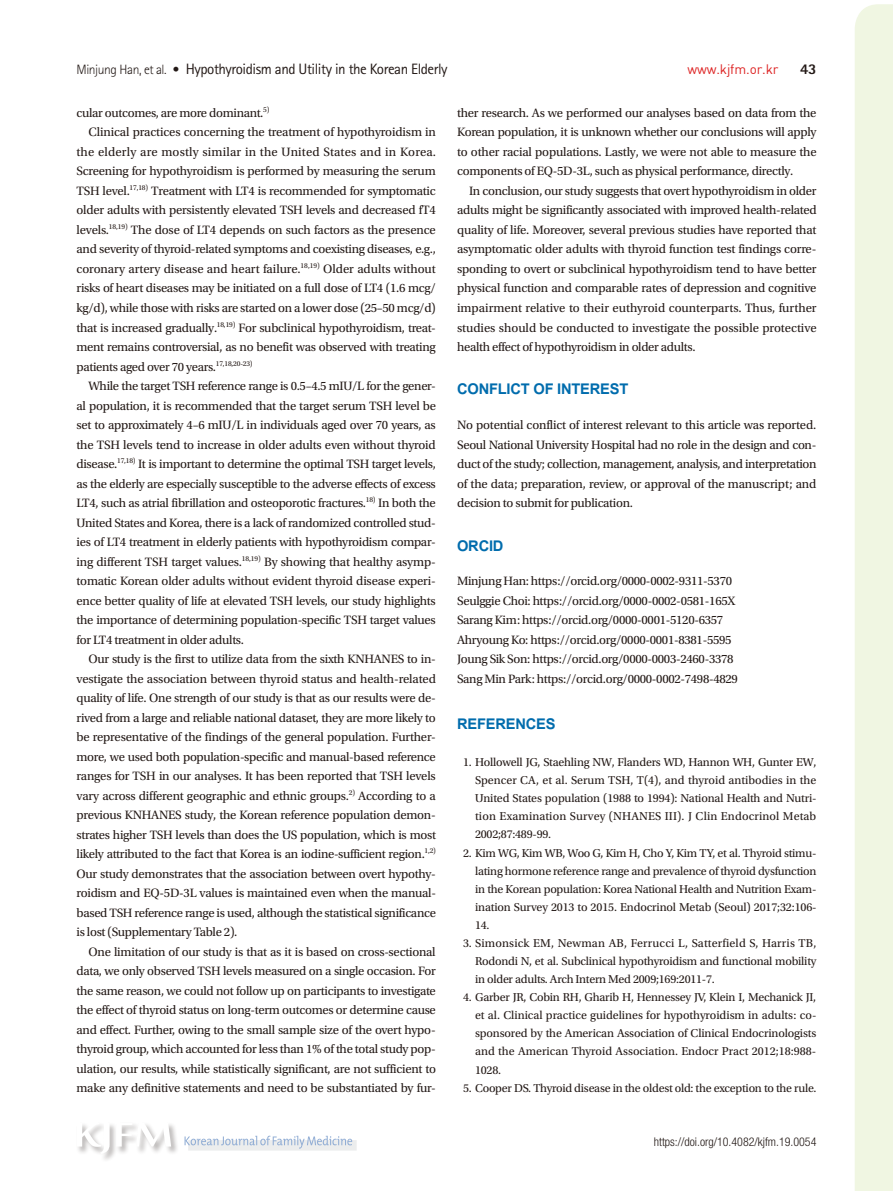
<style>
.page{position:relative;width:893px;height:1191px;background:#fff}
.page>*{position:absolute;margin:0;border:0;box-sizing:border-box;transform-origin:0 0}
.서론{font:700 20.4px "Utsaah";letter-spacing:-.01em;color:#006cad}
.t1{font:15px "Rotis Sans Serif Std";letter-spacing:-.03em;color:#231916}
.t2{font:800 15px "Rotis Sans Serif Std";color:#231916}
.t3{font:13.5px "Dinreg";letter-spacing:-.01em;color:#dd2424}
.본문{font:12.75px/19.5px "Utopia Std";letter-spacing:-.025em;color:#231916;text-align:justify}
.t4{font:12px/18px "Utopia Std";letter-spacing:-.015em;color:#231916;text-align:justify}
.t5{font:300 condensed 12px "Helvetica Neue LT Std";color:#231916}
.s1{font-weight:300;font-size:13.5px}
</style>
<div class="page">
<div style="left:855px;top:4px;width:38px;height:1187px;background:#f0f6e2"></div>
<div style="left:188px;top:1140px;width:169px;height:10px;background:#eceded"></div>
<svg style="left:185px;top:1135px;width:167px;height:13px"></svg>
<div style="left:76px;top:1122px;width:104px;height:40px;background:#231916;opacity:.3"></div>
<svg style="left:77px;top:1122px;width:94px;height:32px"></svg>
<p class="t1" style="left:77px;top:60px;width:373px"><span class="s1">Minjung Han, et al. •</span> Hypothyroidism and Utility in the Korean Elderly</p>
<p class="t3" style="left:687px;top:61px;width:93px">www.kjfm.or.kr</p>
<p class="t2" style="left:800px;top:60px;width:18px">43</p>
<p class="본문" style="left:77px;top:103px;width:194px">cular outcomes, are more dominant.<sup>5)</sup></p>
<p class="본문" style="left:77px;top:123px;width:361px;text-indent:12px">Clinical practices concerning the treatment of hypothyroidism in the elderly are mostly similar in the United States and in Korea.<br>Screening for hypothyroidism is performed by measuring the serum TSH level.<sup>17,18)</sup> Treatment with LT4 is recommended for symptomatic older adults with persistently elevated TSH levels and decreased fT4 levels.<sup>18,19)</sup> The dose of LT4 depends on such factors as the presence and severity of thyroid-related symptoms and coexisting diseases, e.g., coronary artery disease and heart failure.<sup>18,19)</sup> Older adults without risks of heart diseases may be initiated on a full dose of LT4 (1.6 mcg/ kg/d), while those with risks are started on a lower dose (25–50 mcg/d) that is increased gradually.<sup>18,19)</sup> For subclinical hypothyroidism, treat&shy;ment remains controversial, as no benefit was observed with treating patients aged over 70 years.<sup>17,18,20-23)</sup></p>
<p class="본문" style="left:77px;top:376px;width:361px;text-indent:12px">While the target TSH reference range is 0.5–4.5 mIU/L for the gener&shy;al population, it is recommended that the target serum TSH level be set to approximately 4–6 mIU/L in individuals aged over 70 years, as the TSH levels tend to increase in older adults even without thyroid disease.<sup>17,18)</sup> It is important to determine the optimal TSH target levels, as the elderly are especially susceptible to the adverse effects of excess LT4, such as atrial fibrillation and osteoporotic fractures.<sup>18)</sup> In both the United States and Korea, there is a lack of randomized controlled stud&shy;ies of LT4 treatment in elderly patients with hypothyroidism compar&shy;ing different TSH target values.<sup>18,19)</sup> By showing that healthy asymp&shy;tomatic Korean older adults without evident thyroid disease experi&shy;ence better quality of life at elevated TSH levels, our study highlights the importance of determining population-specific TSH target values for LT4 treatment in older adults.</p>
<p class="본문" style="left:77px;top:649px;width:361px;text-indent:12px">Our study is the first to utilize data from the sixth KNHANES to in&shy;vestigate the association between thyroid status and health-related quality of life. One strength of our study is that as our results were de&shy;rived from a large and reliable national dataset, they are more likely to be representative of the findings of the general population. Further&shy;more, we used both population-specific and manual-based reference ranges for TSH in our analyses. It has been reported that TSH levels vary across different geographic and ethnic groups.<sup>2)</sup> According to a previous KNHANES study, the Korean reference population demon&shy;strates higher TSH levels than does the US population, which is most likely attributed to the fact that Korea is an iodine-sufficient region.<sup>1,2)<br></sup>Our study demonstrates that the association between overt hypothy&shy;roidism and EQ-5D-3L values is maintained even when the manual&shy;based TSH reference range is used, although the statistical significance is lost (Supplementary Table 2).</p>
<p class="본문" style="left:77px;top:942px;width:361px;text-indent:12px">One limitation of our study is that as it is based on cross-sectional data, we only observed TSH levels measured on a single occasion. For the same reason, we could not follow up on participants to investigate the effect of thyroid status on long-term outcomes or determine cause and effect. Further, owing to the small sample size of the overt hypo&shy;thyroid group, which accounted for less than 1% of the total study pop&shy;ulation, our results, while statistically significant, are not sufficient to make any definitive statements and need to be substantiated by fur-</p>
<p class="본문" style="left:457px;top:103px;width:361px">ther research. As we performed our analyses based on data from the Korean population, it is unknown whether our conclusions will apply to other racial populations. Lastly, we were not able to measure the components of EQ-5D-3L, such as physical performance, directly.</p>
<p class="본문" style="left:457px;top:181px;width:361px;text-indent:12px">In conclusion, our study suggests that overt hypothyroidism in older adults might be significantly associated with improved health-related quality of life. Moreover, several previous studies have reported that asymptomatic older adults with thyroid function test findings corre&shy;sponding to overt or subclinical hypothyroidism tend to have better physical function and comparable rates of depression and cognitive impairment relative to their euthyroid counterparts. Thus, further studies should be conducted to investigate the possible protective health effect of hypothyroidism in older adults.</p>
<p class="서론" style="left:457px;top:379px;width:173px">CONFLICT OF INTEREST</p>
<p class="본문" style="left:457px;top:415px;width:361px">No potential conflict of interest relevant to this article was reported.<br>Seoul National University Hospital had no role in the design and con&shy;duct of the study; collection, management, analysis, and interpretation of the data; preparation, review, or approval of the manuscript; and decision to submit for publication.</p>
<p class="서론" style="left:457px;top:535px;width:48px">ORCID</p>
<p class="본문" style="left:457px;top:571px;width:276px">Minjung Han: https://orcid.org/0000-0002-9311-5370</p>
<p class="본문" style="left:457px;top:591px;width:280px">Seulggie Choi: https://orcid.org/0000-0002-0581-165X</p>
<p class="본문" style="left:457px;top:610px;width:268px">Sarang Kim: https://orcid.org/0000-0001-5120-6357</p>
<p class="본문" style="left:457px;top:630px;width:276px">Ahryoung Ko: https://orcid.org/0000-0001-8381-5595</p>
<p class="본문" style="left:457px;top:649px;width:278px">Joung Sik Son: https://orcid.org/0000-0003-2460-3378</p>
<p class="본문" style="left:457px;top:669px;width:282px">Sang Min Park: https://orcid.org/0000-0002-7498-4829</p>
<p class="서론" style="left:457px;top:714px;width:100px">REFERENCES</p>
<p class="t4" style="left:475px;top:753px;width:343px;text-indent:-12px">1. Hollowell JG, Staehling NW, Flanders WD, Hannon WH, Gunter EW, Spencer CA, et al. Serum TSH, T(4), and thyroid antibodies in the United States population (1988 to 1994): National Health and Nutri&shy;tion Examination Survey (NHANES III). J Clin Endocrinol Metab 2002;87:489-99.</p>
<p class="t4" style="left:475px;top:844px;width:343px;text-indent:-12px">2. Kim WG, Kim WB, Woo G, Kim H, Cho Y, Kim TY, et al. Thyroid stimu&shy;lating hormone reference range and prevalence of thyroid dysfunction in the Korean population: Korea National Health and Nutrition Exam&shy;ination Survey 2013 to 2015. Endocrinol Metab (Seoul) 2017;32:106- 14.</p>
<p class="t4" style="left:475px;top:934px;width:343px;text-indent:-12px">3. Simonsick EM, Newman AB, Ferrucci L, Satterfield S, Harris TB, Rodondi N, et al. Subclinical hypothyroidism and functional mobility in older adults. Arch Intern Med 2009;169:2011-7.</p>
<p class="t4" style="left:475px;top:988px;width:343px;text-indent:-12px">4. Garber JR, Cobin RH, Gharib H, Hennessey JV, Klein I, Mechanick JI, et al. Clinical practice guidelines for hypothyroidism in adults: co&shy;sponsored by the American Association of Clinical Endocrinologists and the American Thyroid Association. Endocr Pract 2012;18:988- 1028.</p>
<p class="t4" style="left:463px;top:1079px;width:355px">5. Cooper DS. Thyroid disease in the oldest old: the exception to the rule.</p>
<p class="t5" style="left:654px;top:1134px;width:164px">https://doi.org/10.4082/kjfm.19.0054</p>
</div>
